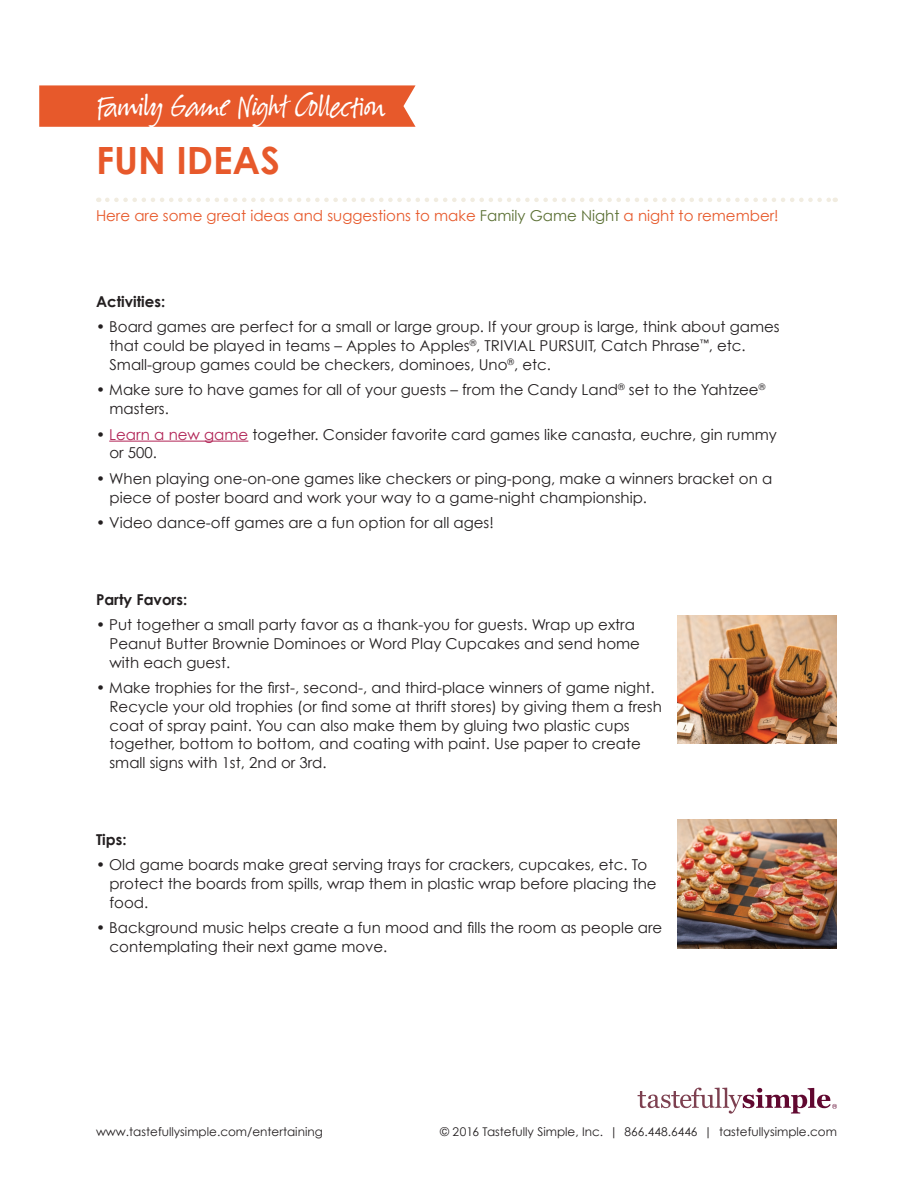
<style>
.page{position:relative;width:918px;height:1188px;background:#fff}
.page>*{position:absolute;margin:0;border:0;box-sizing:border-box;transform-origin:0 0}
.t1{font:39px "Suomi Hand Script";color:#fff}
.t2{font:700 37.5px "Century Gothic";color:#e7592b}
.t3{font:15px/18.8px "Century Gothic";color:#231f20}
.t4{font:15px "Century Gothic";color:#e7592b}
.t5{font:700 15px "Century Gothic";color:#231f20}
.t6{font:12px "Century Gothic";color:#231f20}
.s1{color:#5b7034}
.s2{color:#b12456}
</style>
<div class="page">
<div style="left:39px;top:85px;width:377px;height:42px;background:#e7592b"></div>
<svg style="left:107px;top:198px;width:729px;height:4px"></svg>
<hr style="left:109px;top:441px;width:139px;height:1px;background:#b12456">
<svg style="left:638px;top:1088px;width:199px;height:26px"></svg>
<img style="left:678px;top:615px;width:159px;height:129px">
<img style="left:678px;top:820px;width:159px;height:128px">
<p class="t1" style="left:98px;top:86px;width:290px">Family Game Night Collection</p>
<p class="t2" style="left:96px;top:137px;width:185px">FUN IDEAS</p>
<p class="t4" style="left:96px;top:207px;width:684px">Here are some great ideas and suggestions to make <span class="s1">Family Game Night</span> a night to remember!</p>
<p class="t5" style="left:96px;top:292px;width:71px">Activities:</p>
<p class="t3" style="left:110px;top:317px;width:672px;text-indent:-14px">• Board games are perfect for a small or large group. If your group is large, think about games that could be played in teams – Apples to Apples<sup>®</sup>, TRIVIAL PURSUIT, Catch Phrase<sup>™</sup>, etc.<br>Small-group games could be checkers, dominoes, Uno<sup>®</sup>, etc.</p>
<p class="t3" style="left:110px;top:380px;width:657px;text-indent:-14px">• Make sure to have games for all of your guests – from the Candy Land<sup>®</sup> set to the Yahtzee<sup>® </sup>masters.</p>
<p class="t3" style="left:110px;top:425px;width:669px;text-indent:-14px">• <span class="s2">Learn a new game</span> together. Consider favorite card games like canasta, euchre, gin rummy or 500.</p>
<p class="t3" style="left:110px;top:469px;width:664px;text-indent:-14px">• When playing one-on-one games like checkers or ping-pong, make a winners bracket on a piece of poster board and work your way to a game-night championship.</p>
<p class="t3" style="left:96px;top:513px;width:399px">• Video dance-off games are a fun option for all ages!</p>
<p class="t5" style="left:96px;top:590px;width:93px">Party Favors:</p>
<p class="t3" style="left:110px;top:615px;width:532px;text-indent:-14px">• Put together a small party favor as a thank-you for guests. Wrap up extra<br>Peanut Butter Brownie Dominoes or Word Play Cupcakes and send home with each guest.</p>
<p class="t3" style="left:110px;top:678px;width:554px;text-indent:-14px">• Make trophies for the first-, second-, and third-place winners of game night.<br>Recycle your old trophies (or find some at thrift stores) by giving them a fresh coat of spray paint. You can also make them by gluing two plastic cups together, bottom to bottom, and coating with paint. Use paper to create small signs with 1st, 2nd or 3rd.</p>
<p class="t5" style="left:96px;top:830px;width:32px">Tips:</p>
<p class="t3" style="left:110px;top:855px;width:549px;text-indent:-14px">• Old game boards make great serving trays for crackers, cupcakes, etc. To protect the boards from spills, wrap them in plastic wrap before placing the food.</p>
<p class="t3" style="left:110px;top:918px;width:554px;text-indent:-14px">• Background music helps create a fun mood and fills the room as people are contemplating their next game move.</p>
<p class="t6" style="left:96px;top:1124px;width:228px">www.tastefullysimple.com/entertaining</p>
<p class="t6" style="left:440px;top:1124px;width:398px">© 2016 Tastefully Simple, Inc. | 866.448.6446 | tastefullysimple.com</p>
</div>
